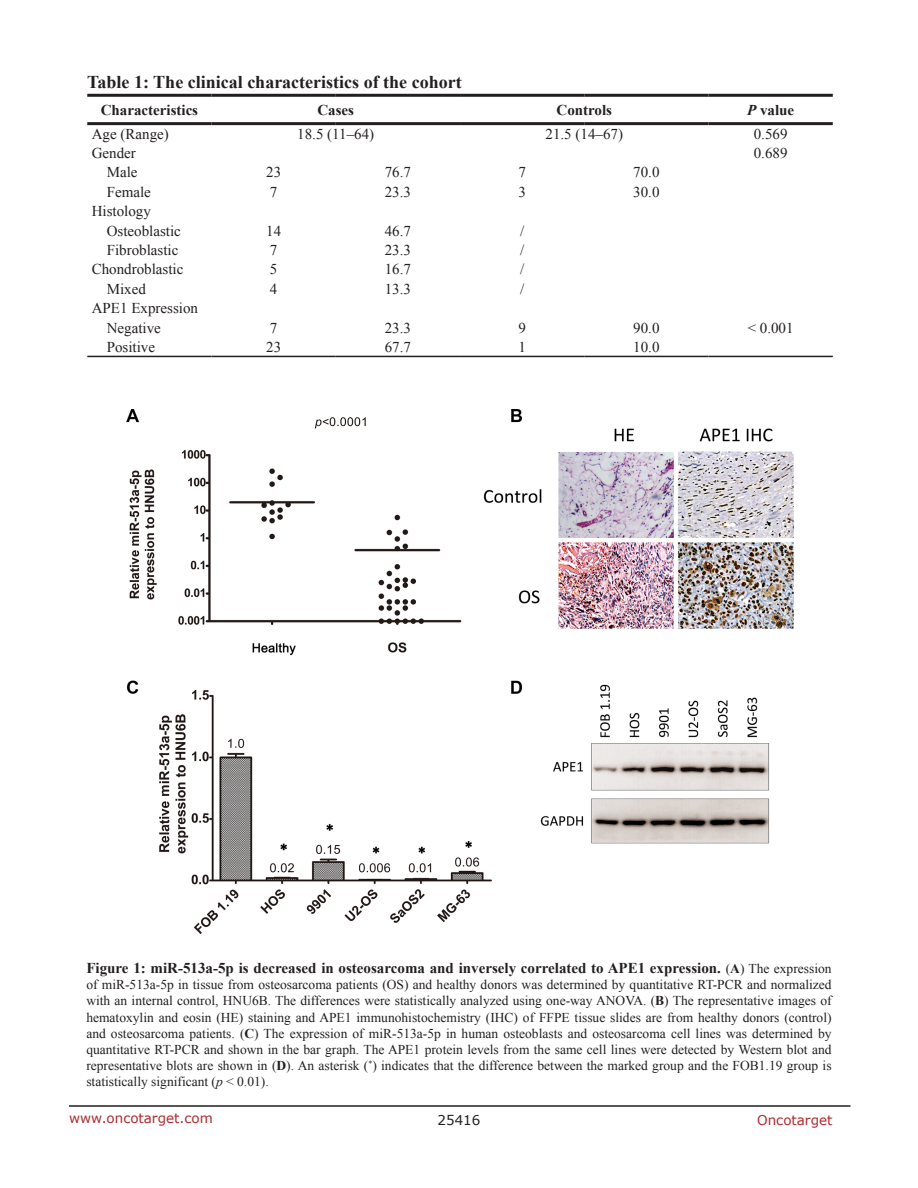
<style>
.page{position:relative;width:918px;height:1188px;background:#fff}
.page>*{position:absolute;margin:0;border:0;box-sizing:border-box;transform-origin:0 0}
.TableHeading{font:700 18px "Times New Roman";color:#231f20}
.TableText{font:15px "Times New Roman";color:#231f20}
.FigureText{font:700 15px "Times New Roman";color:#231f20}
.TableText-2{font:700 15px "Times New Roman";color:#231f20}
.FigureText-2{font:13.5px/16.2px "Times New Roman";color:#231f20;text-align:justify}
.t1{font:13.5px "Verdana";color:#ac2b31}
.t2{font:13.5px "Verdana";color:#231f20}
.s1{font-style:italic}
.s2{font-weight:400;font-size:13.5px}
.s3{font-size:13.5px}
.s4{font-weight:700}
</style>
<div class="page">
<hr style="left:69px;top:1105px;width:781px;height:2px;background:#231f20">
<img style="left:127px;top:409px;width:666px;height:525px">
<hr style="left:87px;top:356px;width:125px;height:1px;background:#231f20">
<hr style="left:212px;top:356px;width:124px;height:1px;background:#231f20">
<hr style="left:336px;top:356px;width:124px;height:1px;background:#231f20">
<hr style="left:460px;top:356px;width:124px;height:1px;background:#231f20">
<hr style="left:584px;top:356px;width:125px;height:1px;background:#231f20">
<hr style="left:709px;top:356px;width:124px;height:1px;background:#231f20">
<hr style="left:87px;top:94px;width:125px;height:3px;background:#231f20">
<hr style="left:212px;top:94px;width:124px;height:3px;background:#231f20">
<hr style="left:336px;top:94px;width:124px;height:3px;background:#231f20">
<hr style="left:460px;top:94px;width:124px;height:3px;background:#231f20">
<hr style="left:584px;top:94px;width:125px;height:3px;background:#231f20">
<hr style="left:709px;top:94px;width:124px;height:3px;background:#231f20">
<hr style="left:87px;top:122px;width:125px;height:3px;background:#231f20">
<hr style="left:212px;top:122px;width:124px;height:3px;background:#231f20">
<hr style="left:336px;top:122px;width:124px;height:3px;background:#231f20">
<hr style="left:460px;top:122px;width:124px;height:3px;background:#231f20">
<hr style="left:584px;top:122px;width:125px;height:3px;background:#231f20">
<hr style="left:709px;top:122px;width:124px;height:3px;background:#231f20">
<p class="TableHeading" style="left:87px;top:69px;width:376px">Table 1: The clinical characteristics of the cohort</p>
<p class="TableText-2" style="left:101px;top:99px;width:99px">Characteristics</p>
<p class="TableText-2" style="left:317px;top:99px;width:38px">Cases</p>
<p class="TableText-2" style="left:557px;top:99px;width:57px">Controls</p>
<p class="TableText-2" style="left:747px;top:99px;width:49px"><span class="s1">P</span> value</p>
<p class="TableText" style="left:92px;top:123px;width:79px">Age (Range)</p>
<p class="TableText" style="left:297px;top:123px;width:78px">18.5 (11–64)</p>
<p class="TableText" style="left:546px;top:123px;width:79px">21.5 (14–67)</p>
<p class="TableText" style="left:754px;top:123px;width:35px">0.569</p>
<p class="TableText" style="left:92px;top:143px;width:46px">Gender</p>
<p class="TableText" style="left:754px;top:143px;width:35px">0.689</p>
<p class="TableText" style="left:107px;top:162px;width:32px">Male</p>
<p class="TableText" style="left:266px;top:162px;width:16px">23</p>
<p class="TableText" style="left:385px;top:162px;width:28px">76.7</p>
<p class="TableText" style="left:518px;top:162px;width:9px">7</p>
<p class="TableText" style="left:633px;top:162px;width:28px">70.0</p>
<p class="TableText" style="left:107px;top:182px;width:46px">Female</p>
<p class="TableText" style="left:270px;top:182px;width:9px">7</p>
<p class="TableText" style="left:385px;top:182px;width:28px">23.3</p>
<p class="TableText" style="left:518px;top:182px;width:9px">3</p>
<p class="TableText" style="left:633px;top:182px;width:28px">30.0</p>
<p class="TableText" style="left:92px;top:201px;width:61px">Histology</p>
<p class="TableText" style="left:107px;top:220px;width:76px">Osteoblastic</p>
<p class="TableText" style="left:266px;top:220px;width:16px">14</p>
<p class="TableText" style="left:385px;top:220px;width:28px">46.7</p>
<p class="TableText" style="left:520px;top:220px;width:6px">/</p>
<p class="TableText" style="left:107px;top:240px;width:73px">Fibroblastic</p>
<p class="TableText" style="left:270px;top:240px;width:9px">7</p>
<p class="TableText" style="left:385px;top:240px;width:28px">23.3</p>
<p class="TableText" style="left:520px;top:240px;width:6px">/</p>
<p class="TableText" style="left:92px;top:259px;width:93px">Chondroblastic</p>
<p class="TableText" style="left:270px;top:259px;width:9px">5</p>
<p class="TableText" style="left:385px;top:259px;width:28px">16.7</p>
<p class="TableText" style="left:520px;top:259px;width:6px">/</p>
<p class="TableText" style="left:107px;top:279px;width:41px">Mixed</p>
<p class="TableText" style="left:270px;top:279px;width:9px">4</p>
<p class="TableText" style="left:385px;top:279px;width:28px">13.3</p>
<p class="TableText" style="left:520px;top:279px;width:6px">/</p>
<p class="TableText" style="left:92px;top:298px;width:108px">APE1 Expression</p>
<p class="TableText" style="left:107px;top:317px;width:56px">Negative</p>
<p class="TableText" style="left:270px;top:317px;width:9px">7</p>
<p class="TableText" style="left:385px;top:317px;width:28px">23.3</p>
<p class="TableText" style="left:518px;top:317px;width:9px">9</p>
<p class="TableText" style="left:633px;top:317px;width:28px">90.0</p>
<p class="TableText" style="left:748px;top:317px;width:47px">&lt; 0.001</p>
<p class="TableText" style="left:107px;top:337px;width:50px">Positive</p>
<p class="TableText" style="left:266px;top:337px;width:16px">23</p>
<p class="TableText" style="left:385px;top:337px;width:28px">67.7</p>
<p class="TableText" style="left:518px;top:337px;width:9px">1</p>
<p class="TableText" style="left:633px;top:337px;width:28px">10.0</p>
<p class="FigureText" style="left:86px;top:958px;width:747px">Figure 1: miR-513a-5p is decreased in osteosarcoma and inversely correlated to APE1 expression. <span class="s2">(</span><span class="s3">A</span><span class="s2">) The expression</span></p>
<p class="FigureText-2" style="left:86px;top:976px;width:747px">of miR-513a-5p in tissue from osteosarcoma patients (OS) and healthy donors was determined by quantitative RT-PCR and normalized with an internal control, HNU6B. The differences were statistically analyzed using one-way ANOVA. (<span class="s4">B</span>) The representative images of hematoxylin and eosin (HE) staining and APE1 immunohistochemistry (IHC) of FFPE tissue slides are from healthy donors (control) and osteosarcoma patients. (<span class="s4">C</span>) The expression of miR-513a-5p in human osteoblasts and osteosarcoma cell lines was determined by quantitative RT-PCR and shown in the bar graph. The APE1 protein levels from the same cell lines were detected by Western blot and representative blots are shown in (<span class="s4">D</span>). An asterisk (<sup>*</sup>) indicates that the difference between the marked group and the FOB1.19 group is statistically significant (<span class="s1">p</span> &lt; 0.01).</p>
<p class="t1" style="left:69px;top:1109px;width:145px">www.oncotarget.com</p>
<p class="t2" style="left:438px;top:1111px;width:44px">25416</p>
<p class="t1" style="left:757px;top:1111px;width:77px">Oncotarget</p>
</div>
